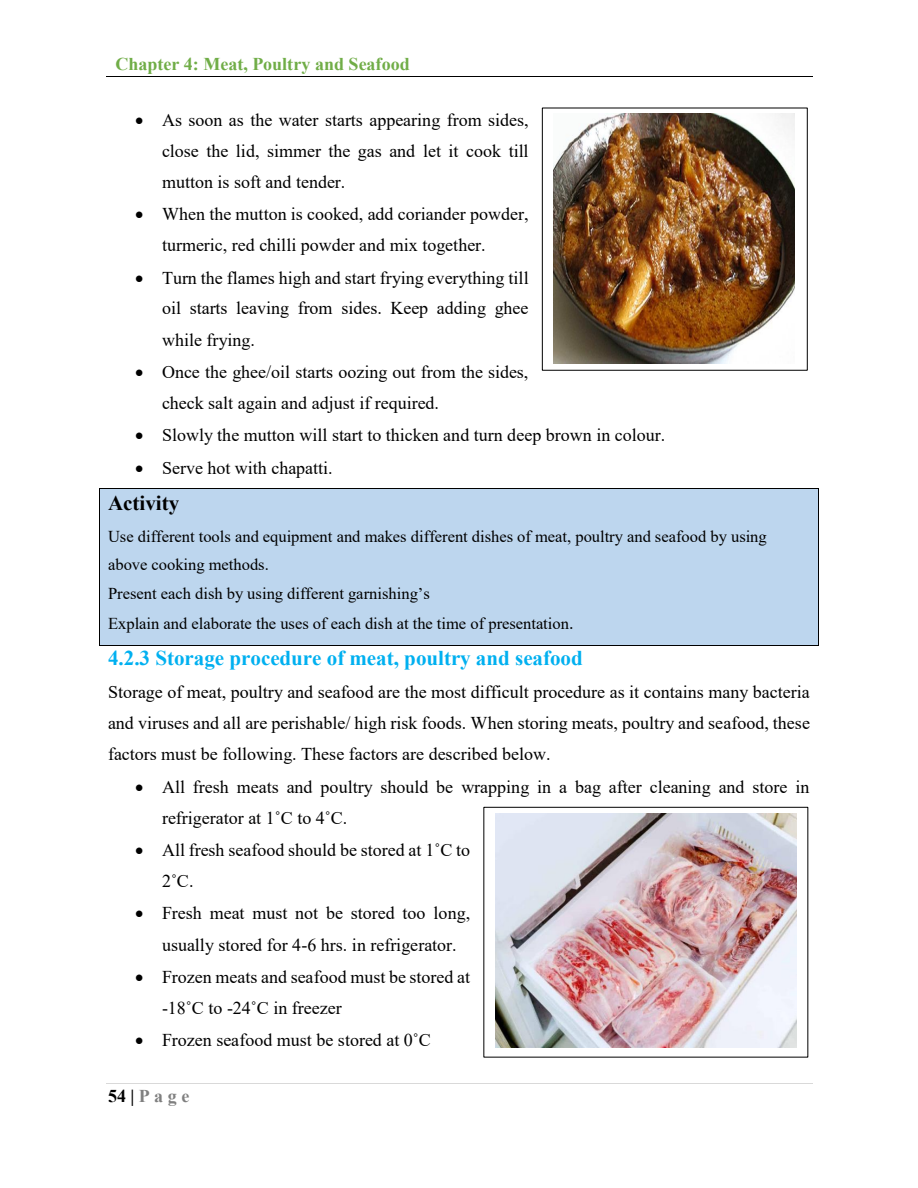
<style>
.page{position:relative;width:918px;height:1188px;background:#fff}
.page>*{position:absolute;margin:0;border:0;box-sizing:border-box;transform-origin:0 0}
.t1{font:700 21px "Times New Roman";color:#00b0f0}
.t2{font:700 21px "Times New Roman";color:#000}
.t3{font:18px/31px "Times New Roman";color:#000}
.t4{font:700 18px "Times New Roman";color:#70ad47}
.t5{font:700 18px "Times New Roman";letter-spacing:.245em;color:#7f7f7f}
.t6{font:16.5px/28.5px "Times New Roman";color:#000}
.s1{font-size:18px}
.s2{color:#000}
</style>
<div class="page">
<hr style="left:106px;top:1084px;width:706px;height:1px;background:#d9d9d9">
<div style="left:100px;top:489px;width:718px;height:38px;background:#bdd6ee"></div>
<hr style="left:100px;top:488px;width:718px;height:1px;background:#000">
<hr style="left:99px;top:489px;width:1px;height:38px;background:#000">
<hr style="left:818px;top:489px;width:1px;height:38px;background:#000">
<div style="left:100px;top:527px;width:718px;height:28px;background:#bdd6ee"></div>
<div style="left:100px;top:555px;width:718px;height:29px;background:#bdd6ee"></div>
<div style="left:100px;top:584px;width:718px;height:28px;background:#bdd6ee"></div>
<svg style="left:99px;top:527px;width:1px;height:85px"></svg>
<svg style="left:818px;top:527px;width:1px;height:85px"></svg>
<div style="left:100px;top:612px;width:718px;height:33px;background:#bdd6ee"></div>
<hr style="left:100px;top:645px;width:718px;height:1px;background:#000">
<hr style="left:99px;top:612px;width:1px;height:33px;background:#000">
<hr style="left:818px;top:612px;width:1px;height:33px;background:#000">
<div style="left:542px;top:108px;width:266px;height:263px;border:1px solid #000"></div>
<img style="left:554px;top:114px;width:241px;height:249px">
<img style="left:495px;top:813px;width:301px;height:234px">
<hr style="left:106px;top:76px;width:706px;height:1px;background:#000">
<p class="t4" style="left:116px;top:51px;width:296px">Chapter 4: Meat, Poultry and Seafood</p>
<p class="t3" style="left:162px;top:104px;width:368px;text-align:justify;text-indent:-27px">• As soon as the water starts appearing from sides, close the lid, simmer the gas and let it cook till mutton is soft and tender.</p>
<p class="t3" style="left:162px;top:198px;width:368px;text-indent:-27px">• When the mutton is cooked, add coriander powder, turmeric, red chilli powder and mix together.</p>
<p class="t3" style="left:162px;top:261px;width:368px;text-align:justify;text-indent:-27px">• Turn the flames high and start frying everything till oil starts leaving from sides. Keep adding ghee while frying.</p>
<p class="t3" style="left:135px;top:356px;width:395px">• Once the ghee/oil starts oozing out from the sides,</p>
<p class="t3" style="left:162px;top:387px;width:279px">check salt again and adjust if required.</p>
<p class="t3" style="left:135px;top:419px;width:532px">• Slowly the mutton will start to thicken and turn deep brown in colour.</p>
<p class="t3" style="left:135px;top:452px;width:199px">• Serve hot with chapatti.</p>
<p class="t2" style="left:108px;top:488px;width:73px">Activity</p>
<p class="t6" style="left:108px;top:522px;width:660px">Use different tools and equipment and makes different dishes of meat, poultry and seafood by using above cooking methods.</p>
<p class="t6" style="left:108px;top:578px;width:323px">Present each dish by using different garnishing’s</p>
<p class="t6" style="left:108px;top:608px;width:467px">Explain and elaborate the uses of each dish at the time of presentation<span class="s1">.</span></p>
<h3 class="t1" style="left:108px;top:643px;width:476px">4.2.3 Storage procedure of meat, poultry and seafood</h3>
<p class="t3" style="left:108px;top:676px;width:704px;text-align:justify">Storage of meat, poultry and seafood are the most difficult procedure as it contains many bacteria and viruses and all are perishable/ high risk foods. When storing meats, poultry and seafood, these factors must be following. These factors are described below.</p>
<p class="t3" style="left:135px;top:771px;width:676px">• All fresh meats and poultry should be wrapping in a bag after cleaning and store in</p>
<p class="t3" style="left:162px;top:801px;width:187px">refrigerator at 1˚C to 4˚C.</p>
<p class="t3" style="left:162px;top:834px;width:310px;text-indent:-27px">• All fresh seafood should be stored at 1˚C to<br>2˚C.</p>
<p class="t3" style="left:162px;top:897px;width:310px;text-indent:-27px">• Fresh meat must not be stored too long, usually stored for 4-6 hrs. in refrigerator.</p>
<p class="t3" style="left:162px;top:961px;width:310px;text-indent:-27px">• Frozen meats and seafood must be stored at -18˚C to -24˚C in freezer</p>
<p class="t3" style="left:135px;top:1024px;width:297px">• Frozen seafood must be stored at 0˚C</p>
<p class="t5" style="left:108px;top:1083px;width:83px"><span class="s2">54|</span> Page</p>
</div>
